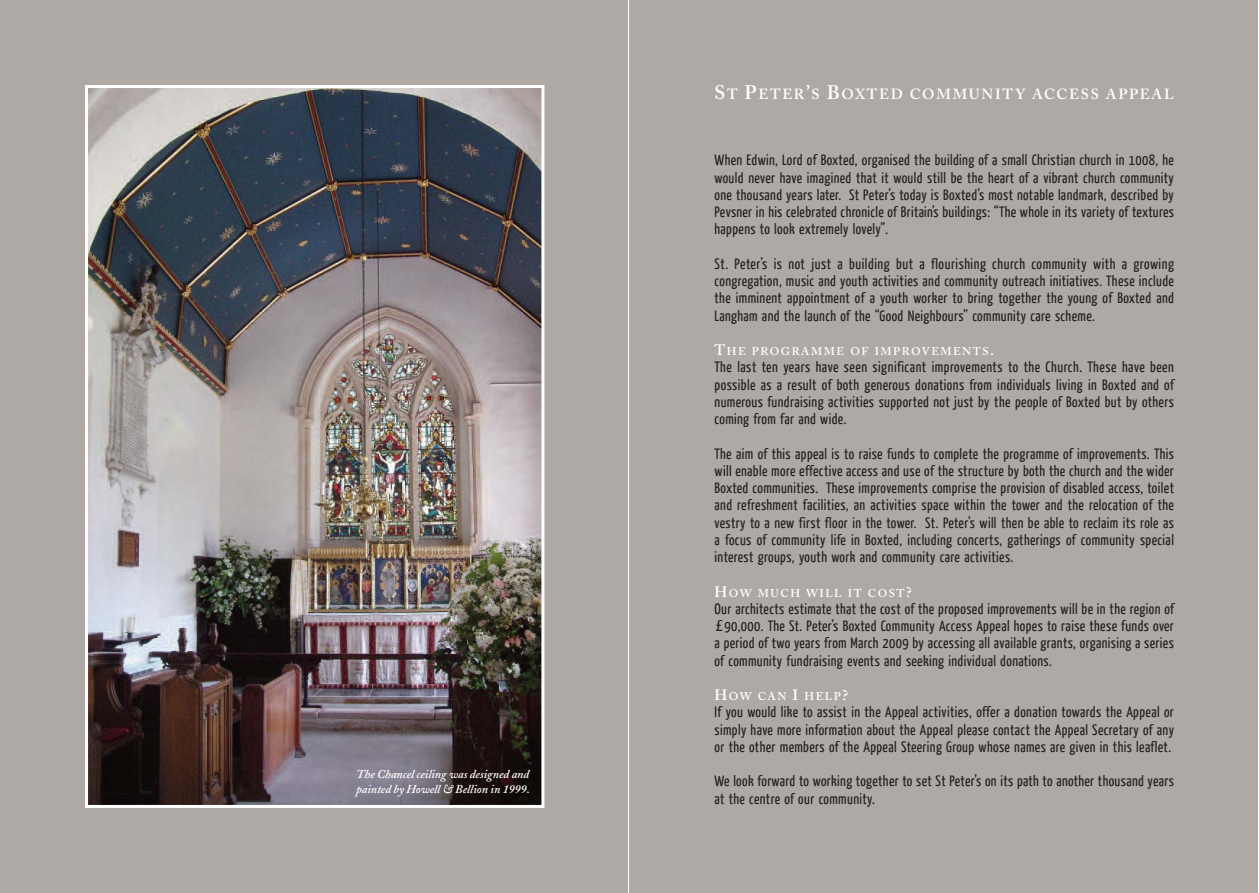
<style>
.page{position:relative;width:1259px;height:893px;background:#fff}
.page>*{position:absolute;margin:0;border:0;box-sizing:border-box;transform-origin:0 0}
.t1{font:15px/17.2px "Yanone Kaffeesatz";letter-spacing:.025em;color:#231f20;text-align:justify}
.t2{font:600 14.7px "Adobe Caslon";letter-spacing:.115em;color:#fff}
.t3{font:italic 600 12px/15px "Adobe Caslon";color:#fff}
.t4{font:600 11.25px "Adobe Caslon";letter-spacing:.135em;color:#fff}
.s1{font-size:19.5px}
.s2{font-size:15px}
.s3{font-family:"Lucida Grande"}
</style>
<div class="page">
<div style="left:629px;top:0;width:629px;height:893px;background:#afa9a6"></div>
<div style="left:0;top:0;width:628px;height:893px;background:#afa9a6"></div>
<img style="left:89px;top:89px;width:451px;height:715px">
<div style="left:85px;top:85px;width:459px;height:723px;border:3px solid #fff"></div>
<p class="t3" style="left:356px;top:768px;width:175px">The Chancel ceiling was designed and painted by Howell &amp; Bellion in 1999.</p>
<p class="t2" style="left:714px;top:89px;width:461px"><span class="s1">S</span>T <span class="s1">P</span>ETER<span class="s1">’</span>S <span class="s1">B</span>OXTED COMMUNITY ACCESS APPEAL</p>
<p class="t1" style="left:714px;top:153px;width:461px">When Edwin, Lord of Boxted, organised the building of a small Christian church in 1008, he would never have imagined that it would still be the heart of a vibrant church community one thousand years later. St Peter’s today is Boxted’s most notable landmark, described by Pevsner in his celebrated chronicle of Britain’s buildings: “The whole in its variety of textures happens to look extremely lovely”.</p>
<p class="t1" style="left:714px;top:257px;width:461px">St. Peter’s is not just a building but a flourishing church community with a growing congregation, music and youth activities and community outreach initiatives. These include the imminent appointment of a youth worker to bring together the young of Boxted and Langham and the launch of the “Good Neighbours” community care scheme.</p>
<p class="t4" style="left:714px;top:347px;width:281px"><span class="s2">T</span>HE PROGRAMME OF IMPROVEMENTS<span class="s2">.</span></p>
<p class="t1" style="left:714px;top:360px;width:461px">The last ten years have seen significant improvements to the Church. These have been possible as a result of both generous donations from individuals living in Boxted and of numerous fundraising activities supported not just by the people of Boxted but by others coming from far and wide.</p>
<p class="t1" style="left:714px;top:446px;width:461px">The aim of this appeal is to raise funds to complete the programme of improvements. This will enable more effective access and use of the structure by both the church and the wider Boxted communities. These improvements comprise the provision of disabled access, toilet and refreshment facilities, an activities space within the tower and the relocation of the vestry to a new first floor in the tower. St. Peter’s will then be able to reclaim its role as a focus of community life in Boxted, including concerts, gatherings of community special interest groups, youth work and community care activities.</p>
<p class="t4" style="left:714px;top:588px;width:199px"><span class="s2">H</span>OW MUCH WILL IT COST<span class="s2">?</span></p>
<p class="t1" style="left:714px;top:602px;width:461px">Our architects estimate that the cost of the proposed improvements will be in the region of <span class="s3">£</span>90,000. The St. Peter’s Boxted Community Access Appeal hopes to raise these funds over a period of two years from March 2009 by accessing all available grants, organising a series of community fundraising events and seeking individual donations.</p>
<p class="t4" style="left:714px;top:692px;width:135px"><span class="s2">H</span>OW CAN <span class="s2">I</span> HELP<span class="s2">?</span></p>
<p class="t1" style="left:714px;top:705px;width:461px">If you would like to assist in the Appeal activities, offer a donation towards the Appeal or simply have more information about the Appeal please contact the Appeal Secretary of any or the other members of the Appeal Steering Group whose names are given in this leaflet.</p>
<p class="t1" style="left:714px;top:774px;width:461px">We look forward to working together to set St Peter’s on its path to another thousand years at the centre of our community.</p>
</div>
